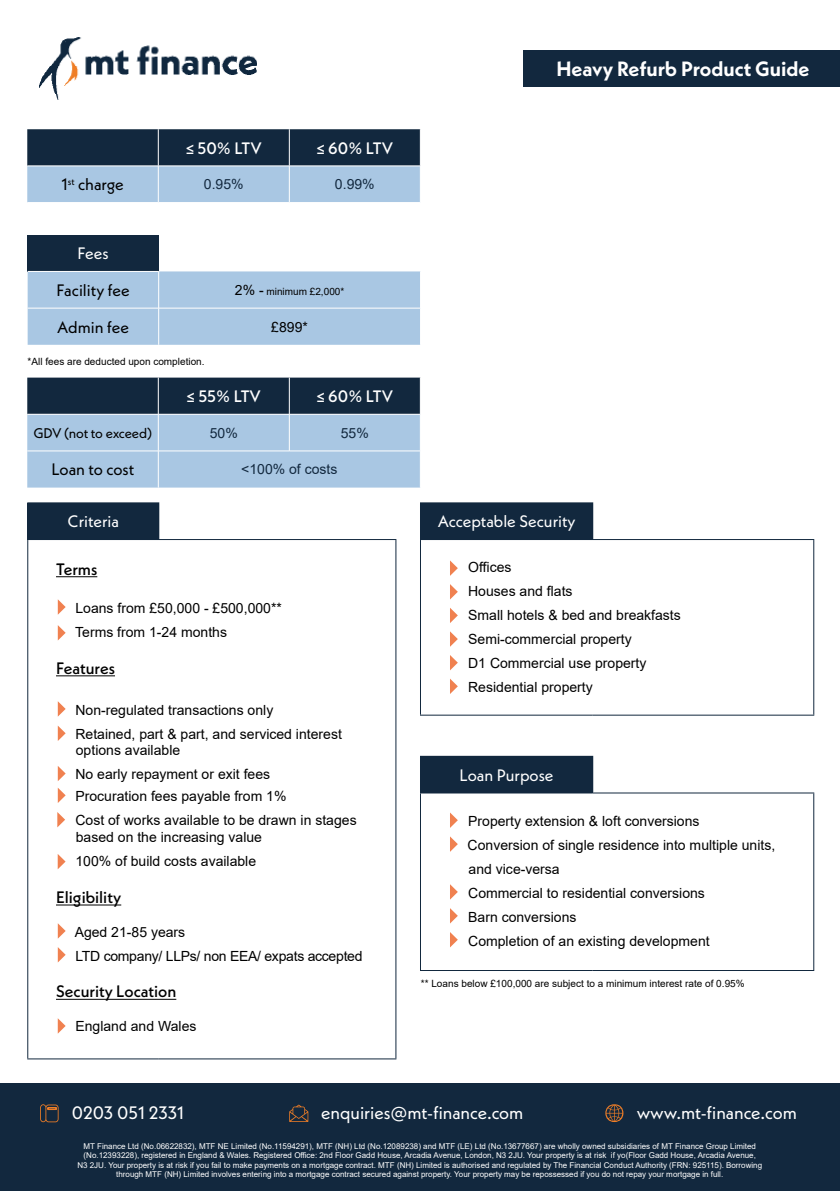
<style>
.page{position:relative;width:840px;height:1191px;background:#fff}
.page>*{position:absolute;margin:0;border:0;box-sizing:border-box;transform-origin:0 0}
.t1{font:700 20.6px "Neue Kabel";color:#fff}
.t2{font:18px "Neue Kabel";color:#fff}
.t3{font:16.6px "Neue Kabel";color:#fff}
.t4{font:500 16.6px "Neue Kabel";color:#000}
.t5{font:16.6px "Neue Kabel";color:#000}
.t6{font:500 16.6px "Neue Kabel";letter-spacing:-.005em;color:#fff}
.t7{font:14px/24px "Arial";color:#000}
.t8{font:14px/24px "Arial";letter-spacing:-.02em;color:#000}
.t9{font:14px "Arial";color:#12283e}
.t10{font:14px "Neue Kabel";letter-spacing:-.015em;color:#000}
.t11{font:10px "Arial";color:#000}
.t12{font:8px/9.6px "Arial";color:#fff;text-align:center}
.s1{font-size:14px}
</style>
<div class="page">
<img style="left:40px;top:38px;width:216px;height:61px">
<div style="left:523px;top:50px;width:316px;height:37px;background:#12283e"></div>
<svg style="left:27px;top:129px;width:393px;height:73px;background:#5e7890"></svg>
<hr style="left:158px;top:129px;width:1px;height:37px;background:#fff">
<hr style="left:289px;top:129px;width:1px;height:37px;background:#fff">
<hr style="left:27px;top:166px;width:131px;height:1px;background:#fff">
<hr style="left:158px;top:166px;width:1px;height:36px;background:#fff">
<hr style="left:158px;top:166px;width:131px;height:1px;background:#fff">
<hr style="left:289px;top:166px;width:131px;height:1px;background:#fff">
<hr style="left:289px;top:166px;width:1px;height:36px;background:#fff">
<svg style="left:27px;top:377px;width:393px;height:110px;background:#7792ac"></svg>
<hr style="left:158px;top:377px;width:1px;height:37px;background:#fff">
<hr style="left:289px;top:377px;width:1px;height:37px;background:#fff">
<hr style="left:27px;top:450px;width:131px;height:1px;background:#fff">
<hr style="left:158px;top:450px;width:131px;height:1px;background:#fff">
<hr style="left:158px;top:451px;width:1px;height:36px;background:#fff">
<hr style="left:289px;top:450px;width:131px;height:1px;background:#fff">
<hr style="left:27px;top:414px;width:131px;height:1px;background:#fff">
<hr style="left:158px;top:414px;width:131px;height:1px;background:#fff">
<hr style="left:158px;top:414px;width:1px;height:37px;background:#fff">
<hr style="left:289px;top:414px;width:1px;height:37px;background:#fff">
<hr style="left:289px;top:414px;width:131px;height:1px;background:#fff">
<div style="left:28px;top:235px;width:131px;height:36px;background:#12283e"></div>
<div style="left:28px;top:271px;width:392px;height:74px;background:#a9c7e3"></div>
<hr style="left:28px;top:308px;width:131px;height:1px;background:#fff">
<hr style="left:159px;top:308px;width:261px;height:1px;background:#fff">
<hr style="left:158px;top:308px;width:1px;height:37px;background:#fff">
<hr style="left:28px;top:271px;width:131px;height:1px;background:#fff">
<hr style="left:158px;top:272px;width:1px;height:36px;background:#fff">
<div style="left:420px;top:503px;width:172px;height:36px;background:#12283e"></div>
<hr style="left:420px;top:502px;width:173px;height:1px;background:#12283e">
<hr style="left:592px;top:503px;width:1px;height:36px;background:#12283e">
<hr style="left:420px;top:539px;width:172px;height:1px;background:#12283e">
<hr style="left:420px;top:540px;width:1px;height:174px;background:#12283e">
<hr style="left:592px;top:539px;width:221px;height:1px;background:#12283e">
<hr style="left:812px;top:540px;width:1px;height:174px;background:#12283e">
<hr style="left:420px;top:714px;width:172px;height:1px;background:#12283e">
<hr style="left:592px;top:714px;width:221px;height:1px;background:#12283e">
<div style="left:420px;top:756px;width:172px;height:37px;background:#12283e"></div>
<hr style="left:420px;top:756px;width:173px;height:1px;background:#12283e">
<hr style="left:592px;top:757px;width:1px;height:35px;background:#12283e">
<hr style="left:420px;top:793px;width:1px;height:177px;background:#12283e">
<hr style="left:592px;top:792px;width:221px;height:1px;background:#12283e">
<hr style="left:812px;top:793px;width:1px;height:177px;background:#12283e">
<hr style="left:420px;top:970px;width:172px;height:1px;background:#12283e">
<hr style="left:592px;top:970px;width:221px;height:1px;background:#12283e">
<svg style="left:58px;top:599px;width:8px;height:16px"></svg>
<svg style="left:450px;top:560px;width:7px;height:16px"></svg>
<svg style="left:450px;top:584px;width:7px;height:15px"></svg>
<svg style="left:450px;top:608px;width:7px;height:15px"></svg>
<svg style="left:450px;top:631px;width:7px;height:16px"></svg>
<svg style="left:450px;top:655px;width:7px;height:15px"></svg>
<svg style="left:450px;top:678px;width:7px;height:16px"></svg>
<svg style="left:450px;top:812px;width:7px;height:16px"></svg>
<svg style="left:450px;top:884px;width:7px;height:15px"></svg>
<svg style="left:58px;top:701px;width:8px;height:15px"></svg>
<svg style="left:58px;top:625px;width:8px;height:15px"></svg>
<svg style="left:450px;top:836px;width:7px;height:16px"></svg>
<svg style="left:450px;top:908px;width:7px;height:15px"></svg>
<svg style="left:450px;top:932px;width:7px;height:15px"></svg>
<svg style="left:58px;top:726px;width:8px;height:15px"></svg>
<svg style="left:58px;top:766px;width:8px;height:15px"></svg>
<svg style="left:58px;top:788px;width:8px;height:15px"></svg>
<svg style="left:58px;top:854px;width:8px;height:15px"></svg>
<svg style="left:57px;top:812px;width:8px;height:15px"></svg>
<svg style="left:58px;top:923px;width:8px;height:15px"></svg>
<svg style="left:58px;top:947px;width:8px;height:15px"></svg>
<svg style="left:58px;top:1018px;width:8px;height:15px"></svg>
<div style="left:0;top:1083px;width:839px;height:108px;background:#12283e"></div>
<svg style="left:40px;top:1104px;width:19px;height:18px"></svg>
<svg style="left:289px;top:1104px;width:19px;height:18px"></svg>
<svg style="left:605px;top:1104px;width:18px;height:18px"></svg>
<div style="left:28px;top:503px;width:131px;height:36px;background:#12283e"></div>
<hr style="left:27px;top:540px;width:1px;height:518px;background:#12283e">
<hr style="left:159px;top:539px;width:237px;height:1px;background:#12283e">
<hr style="left:395px;top:540px;width:1px;height:518px;background:#12283e">
<hr style="left:27px;top:1058px;width:132px;height:1px;background:#12283e">
<hr style="left:159px;top:1058px;width:237px;height:1px;background:#12283e">
<hr style="left:27px;top:502px;width:132px;height:1px;background:#12283e">
<hr style="left:27px;top:503px;width:1px;height:36px;background:#12283e">
<hr style="left:27px;top:539px;width:132px;height:1px;background:#12283e">
<hr style="left:56px;top:576px;width:41px;height:1px;background:#000">
<hr style="left:56px;top:675px;width:59px;height:1px;background:#000">
<hr style="left:56px;top:904px;width:65px;height:1px;background:#000">
<hr style="left:56px;top:999px;width:120px;height:1px;background:#000">
<h3 class="t6" style="left:186px;top:137px;width:77px">≤ 50% LTV</h3>
<h3 class="t6" style="left:316px;top:137px;width:78px">≤ 60% LTV</h3>
<h3 class="t5" style="left:62px;top:174px;width:64px">1<sup>st</sup> charge</h3>
<h3 class="t9" style="left:204px;top:175px;width:41px">0.95%</h3>
<h3 class="t9" style="left:335px;top:175px;width:41px">0.99%</h3>
<h3 class="t3" style="left:77px;top:243px;width:33px">Fees</h3>
<h3 class="t5" style="left:56px;top:279px;width:75px">Facility fee</h3>
<p class="t11" style="left:235px;top:284px;width:111px"><span class="s1">2% -</span> minimum £2,000*</p>
<h3 class="t5" style="left:57px;top:316px;width:73px">Admin fee</h3>
<h3 class="t7" style="left:271px;top:314px;width:38px">£899*</h3>
<p class="t11" style="left:28px;top:354px;width:178px">*All fees are deducted upon completion.</p>
<h3 class="t6" style="left:187px;top:386px;width:75px">≤ 55% LTV</h3>
<h3 class="t6" style="left:316px;top:386px;width:78px">≤ 60% LTV</h3>
<h3 class="t10" style="left:33px;top:424px;width:120px">GDV (not to exceed)</h3>
<h3 class="t9" style="left:210px;top:423px;width:30px">50%</h3>
<h3 class="t9" style="left:340px;top:423px;width:30px">55%</h3>
<h3 class="t5" style="left:51px;top:459px;width:84px">Loan to cost</h3>
<h3 class="t9" style="left:241px;top:460px;width:98px">&lt;100% of costs</h3>
<h3 class="t3" style="left:68px;top:511px;width:53px">Criteria</h3>
<h3 class="t4" style="left:56px;top:558px;width:43px">Terms</h3>
<h3 class="t7" style="left:75px;top:596px;width:208px">Loans from £50,000 - £500,000**<br>Terms from 1-24 months</h3>
<h3 class="t4" style="left:56px;top:657px;width:60px">Features</h3>
<h3 class="t7" style="left:75px;top:697px;width:268px">Non-regulated transactions only<br>Retained, part &amp; part, and serviced interest</h3>
<h3 class="t7" style="left:75px;top:738px;width:196px">options available<br>No early repayment or exit fees</h3>
<h3 class="t7" style="left:75px;top:784px;width:282px">Procuration fees payable from 1%<br>Cost of works available to be drawn in stages</h3>
<h3 class="t7" style="left:75px;top:825px;width:188px">based on the increasing value<br>100% of build costs available</h3>
<h3 class="t4" style="left:56px;top:886px;width:67px">Eligibility</h3>
<h3 class="t8" style="left:75px;top:919px;width:289px">Aged 21-85 years<br>LTD company/ LLPs/ non EEA/ expats accepted</h3>
<h3 class="t4" style="left:56px;top:980px;width:122px">Security Location</h3>
<h3 class="t7" style="left:75px;top:1013px;width:122px">England and Wales</h3>
<h1 class="t1" style="left:556px;top:56px;width:254px">Heavy Refurb Product Guide</h1>
<h3 class="t3" style="left:437px;top:511px;width:139px">Acceptable Security</h3>
<h3 class="t7" style="left:468px;top:555px;width:214px">Offices<br>Houses and flats<br>Small hotels &amp; bed and breakfasts<br>Semi-commercial property<br>D1 Commercial use property<br>Residential property</h3>
<h3 class="t3" style="left:459px;top:764px;width:95px">Loan Purpose</h3>
<h3 class="t7" style="left:467px;top:809px;width:309px">Property extension &amp; loft conversions<br>Conversion of single residence into multiple units, and vice-versa<br>Commercial to residential conversions<br>Barn conversions<br>Completion of an existing development</h3>
<p class="t11" style="left:420px;top:976px;width:325px">** Loans below £100,000 are subject to a minimum interest rate of 0.95%</p>
<h2 class="t2" style="left:72px;top:1100px;width:114px">0203 051 2331</h2>
<h2 class="t2" style="left:321px;top:1100px;width:204px">enquiries@mt-finance.com</h2>
<h2 class="t2" style="left:636px;top:1100px;width:161px">www.mt-finance.com</h2>
<p class="t12" style="left:77px;top:1140px;width:686px">MT Finance Ltd (No.06622832), MTF NE Limited (No.11594291), MTF (NH) Ltd (No.12089238) and MTF (LE) Ltd (No.13677667) are wholly owned subsidiaries of MT Finance Group Limited (No.12393228), registered in England &amp; Wales. Registered Office: 2nd Floor Gadd House, Arcadia Avenue, London, N3 2JU. Your property is at risk if yo(Floor Gadd House, Arcadia Avenue,<br>N3 2JU. Your property is at risk if you fail to make payments on a mortgage contract. MTF (NH) Limited is authorised and regulated by The Financial Conduct Authority (FRN: 925115). Borrowing through MTF (NH) Limited involves entering into a mortgage contract secured against property. Your property may be repossessed if you do not repay your mortgage in full.</p>
</div>
